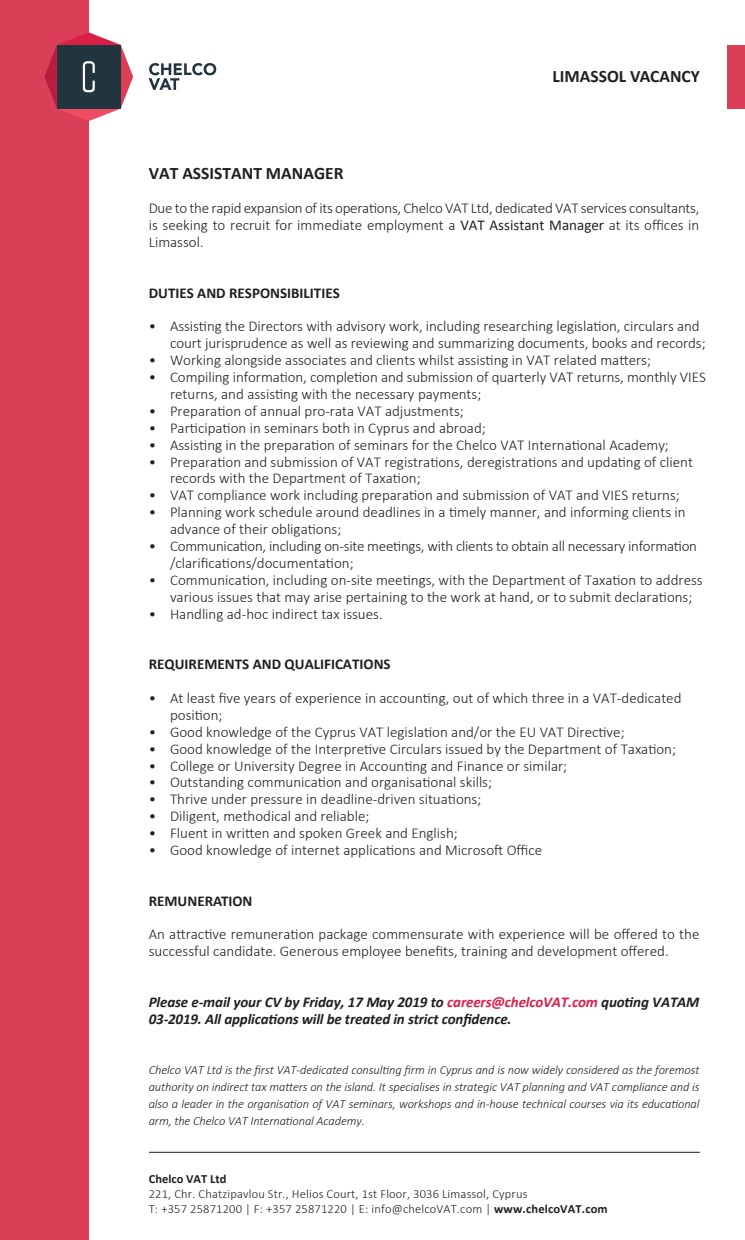
<style>
.page{position:relative;width:745px;height:1240px;background:#fff}
.page>*{position:absolute;margin:0;border:0;box-sizing:border-box;transform-origin:0 0}
.t1{font:700 17.5px "Calibri";color:#231f20}
.t2{font:300 15px/16.9px "Calibri";color:#231f20}
.t3{font:italic 700 15px/16.9px "Calibri";letter-spacing:-.01em;color:#231f20}
.t4{font:300 15px/16.9px "Calibri";letter-spacing:-.02em;color:#231f20}
.t5{font:700 15px "Calibri";color:#231f20}
.t6{font:italic 300 12.5px/16.9px "Calibri";letter-spacing:-.01em;color:#231f20;text-align:justify}
.t7{font:300 12.5px/15px "Calibri";letter-spacing:.01em;color:#231f20}
.t8{font:700 12.5px "Calibri";color:#231f20}
.s1{font-weight:400}
.s2{color:#d91e47}
.s3{font-weight:700}
</style>
<div class="page">
<div style="left:0;top:0;width:89px;height:1239px;background:#da3f57"></div>
<div style="left:726px;top:45px;width:18px;height:64px;background:#da3f57"></div>
<hr style="left:149px;top:1151px;width:550px;height:1px;background:#231f20">
<svg style="left:44px;top:32px;width:89px;height:89px"></svg>
<svg style="left:148px;top:63px;width:68px;height:27px"></svg>
<p class="t1" style="left:552px;top:65px;width:149px">LIMASSOL VACANCY</p>
<p class="t1" style="left:149px;top:162px;width:196px">VAT ASSISTANT MANAGER</p>
<p class="t2" style="left:149px;top:200px;width:552px;text-align:justify">Due to the rapid expansion of its operations, Chelco VAT Ltd, dedicated VAT services consultants, is seeking to recruit for immediate employment a <span class="s1">VAT Assistant Manager</span> at its offices in Limassol.</p>
<p class="t5" style="left:149px;top:283px;width:192px">DUTIES AND RESPONSIBILITIES</p>
<p class="t2" style="left:170px;top:318px;width:537px;text-indent:-21px">• Assisting the Directors with advisory work, including researching legislation, circulars and court jurisprudence as well as reviewing and summarizing documents, books and records;</p>
<p class="t2" style="left:149px;top:351px;width:503px">• Working alongside associates and clients whilst assisting in VAT related matters;</p>
<p class="t2" style="left:170px;top:368px;width:537px;text-indent:-21px">• Compiling information, completion and submission of quarterly VAT returns, monthly VIES returns, and assisting with the necessary payments;</p>
<p class="t2" style="left:149px;top:402px;width:316px">• Preparation of annual pro-rata VAT adjustments;</p>
<p class="t2" style="left:149px;top:419px;width:338px">• Participation in seminars both in Cyprus and abroad;</p>
<p class="t2" style="left:149px;top:436px;width:521px">• Assisting in the preparation of seminars for the Chelco VAT International Academy;</p>
<p class="t2" style="left:170px;top:453px;width:524px;text-indent:-21px">• Preparation and submission of VAT registrations, deregistrations and updating of client records with the Department of Taxation;</p>
<p class="t2" style="left:149px;top:486px;width:532px">• VAT compliance work including preparation and submission of VAT and VIES returns;</p>
<p class="t2" style="left:170px;top:503px;width:517px;text-indent:-21px">• Planning work schedule around deadlines in a timely manner, and informing clients in advance of their obligations;</p>
<p class="t4" style="left:170px;top:537px;width:528px;text-indent:-21px">• Communication, including on-site meetings, with clients to obtain all necessary information /clarifications/documentation;</p>
<p class="t2" style="left:170px;top:571px;width:534px;text-indent:-21px">• Communication, including on-site meetings, with the Department of Taxation to address various issues that may arise pertaining to the work at hand, or to submit declarations;</p>
<p class="t2" style="left:149px;top:605px;width:235px">• Handling ad-hoc indirect tax issues.</p>
<p class="t5" style="left:149px;top:654px;width:243px">REQUIREMENTS AND QUALIFICATIONS</p>
<p class="t2" style="left:170px;top:689px;width:512px;text-indent:-21px">• At least five years of experience in accounting, out of which three in a VAT-dedicated position;</p>
<p class="t2" style="left:149px;top:723px;width:477px">• Good knowledge of the Cyprus VAT legislation and/or the EU VAT Directive;</p>
<p class="t2" style="left:149px;top:740px;width:528px">• Good knowledge of the Interpretive Circulars issued by the Department of Taxation;</p>
<p class="t2" style="left:149px;top:756px;width:419px">• College or University Degree in Accounting and Finance or similar;</p>
<p class="t2" style="left:149px;top:773px;width:344px">• Outstanding communication and organisational skills;</p>
<p class="t2" style="left:149px;top:790px;width:334px">• Thrive under pressure in deadline-driven situations;</p>
<p class="t2" style="left:149px;top:807px;width:222px">• Diligent, methodical and reliable;</p>
<p class="t2" style="left:149px;top:824px;width:310px">• Fluent in written and spoken Greek and English;</p>
<p class="t2" style="left:149px;top:841px;width:395px">• Good knowledge of internet applications and Microsoft Office</p>
<p class="t5" style="left:149px;top:890px;width:105px">REMUNERATION</p>
<p class="t2" style="left:149px;top:925px;width:552px">An attractive remuneration package commensurate with experience will be offered to the successful candidate. Generous employee benefits, training and development offered.</p>
<p class="t3" style="left:149px;top:993px;width:551px">Please e-mail your CV by Friday, 17 May 2019 to <span class="s2">careers@chelcoVAT.com</span> quoting VATAM<br>03-2019. All applications will be treated in strict confidence.</p>
<p class="t6" style="left:149px;top:1061px;width:552px">Chelco VAT Ltd is the first VAT-dedicated consulting firm in Cyprus and is now widely considered as the foremost authority on indirect tax matters on the island. It specialises in strategic VAT planning and VAT compliance and is also a leader in the organisation of VAT seminars, workshops and in-house technical courses via its educational arm, the Chelco VAT International Academy.</p>
<p class="t8" style="left:149px;top:1170px;width:79px">Chelco VAT Ltd</p>
<p class="t7" style="left:149px;top:1186px;width:460px">221, Chr. Chatzipavlou Str., Helios Court, 1st Floor, 3036 Limassol, Cyprus<br>T: +357 25871200 | F: +357 25871220 | E: info@chelcoVAT.com | <span class="s3">www.chelcoVAT.com</span></p>
</div>
